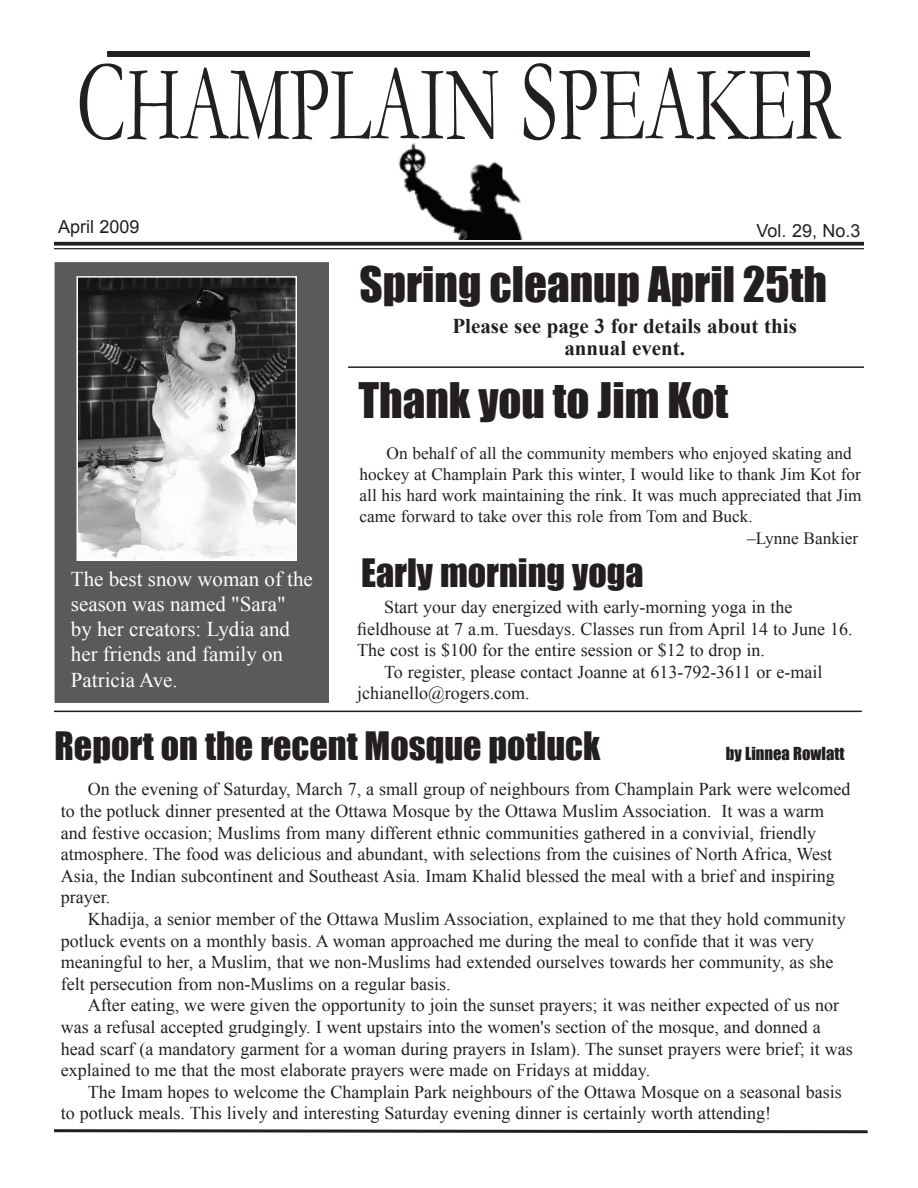
<style>
.page{position:relative;width:918px;height:1188px;background:#fff}
.page>*{position:absolute;margin:0;border:0;box-sizing:border-box;transform-origin:0 0}
.t1{font:108px "Garamond";color:#231f20;scale:.67 1}
.t2{font:45px "Impact";color:#231f20}
.t3{font:36px "Impact";color:#231f20}
.t4{font:21px/25.2px "Times New Roman";color:#fdfdfd}
.t5{font:700 21px/21.6px "Times New Roman";color:#231f20;text-align:center}
.t6{font:18px/21.6px "Times New Roman";color:#231f20}
.t7{font:18px "Arial";color:#231f20}
.t8{font:17.25px "Times New Roman";color:#231f20}
.t9{font:16.5px "Impact";color:#231f20}
.s1{font-size:117px}
</style>
<div class="page">
<div style="left:53px;top:261px;width:277px;height:443px;background:#5a5a5d;border:1px solid #fff"></div>
<svg style="left:54px;top:241px;width:312px;height:1px"></svg>
<svg style="left:54px;top:242px;width:810px;height:4px;background:#3a3637"></svg>
<hr style="left:54px;top:248px;width:810px;height:1px;background:#231f20">
<img style="left:398px;top:143px;width:125px;height:97px">
<div style="left:107px;top:51px;width:703px;height:6px;background:#231f20"></div>
<svg style="left:54px;top:1129px;width:814px;height:5px"></svg>
<img style="left:79px;top:279px;width:215px;height:279px">
<div style="left:76px;top:276px;width:221px;height:285px;border:2px solid #fff"></div>
<hr style="left:54px;top:711px;width:808px;height:1px;background:#231f20">
<hr style="left:348px;top:366px;width:516px;height:2px;background:#231f20">
<h1 class="t1" style="left:76px;top:40px;width:1141px"><span class="s1">C</span>HAMPLAIN <span class="s1">S</span>PEAKER</h1>
<p class="t7" style="left:58px;top:217px;width:83px">April 2009</p>
<p class="t7" style="left:757px;top:220px;width:106px">Vol. 29, No.3</p>
<h2 class="t2" style="left:360px;top:250px;width:469px">Spring cleanup April 25th</h2>
<p class="t5" style="left:452px;top:315px;width:346px">Please see page 3 for details about this annual event.</p>
<h2 class="t2" style="left:358px;top:366px;width:371px">Thank you to Jim Kot</h2>
<p class="t4" style="left:71px;top:566px;width:244px">The best snow woman of the season was named "Sara"<br>by her creators: Lydia and her friends and family on<br>Patricia Ave.</p>
<p class="t8" style="left:387px;top:444px;width:467px">On behalf of all the community members who enjoyed skating and</p>
<p class="t8" style="left:360px;top:465px;width:503px">hockey at Champlain Park this winter, I would like to thank Jim Kot for</p>
<p class="t8" style="left:360px;top:486px;width:503px">all his hard work maintaining the rink. It was much appreciated that Jim</p>
<p class="t8" style="left:360px;top:506px;width:395px">came forward to take over this role from Tom and Buck.</p>
<p class="t8" style="left:747px;top:528px;width:113px">–Lynne Bankier</p>
<h3 class="t3" style="left:361px;top:545px;width:284px">Early morning yoga</h3>
<p class="t6" style="left:384px;top:596px;width:410px">Start your day energized with early-morning yoga in the</p>
<p class="t6" style="left:357px;top:618px;width:497px">fieldhouse at 7 a.m. Tuesdays. Classes run from April 14 to June 16.</p>
<p class="t6" style="left:357px;top:639px;width:409px">The cost is $100 for the entire session or $12 to drop in.</p>
<p class="t6" style="left:384px;top:661px;width:440px">To register, please contact Joanne at 613-792-3611 or e-mail</p>
<p class="t6" style="left:357px;top:682px;width:174px">jchianello@rogers.com.</p>
<h3 class="t3" style="left:55px;top:718px;width:547px">Report on the recent Mosque potluck</h3>
<p class="t9" style="left:726px;top:740px;width:120px">by Linnea Rowlatt</p>
<p class="t6" style="left:61px;top:778px;width:791px;text-indent:27px">On the evening of Saturday, March 7, a small group of neighbours from Champlain Park were welcomed to the potluck dinner presented at the Ottawa Mosque by the Ottawa Muslim Association. It was a warm and festive occasion; Muslims from many different ethnic communities gathered in a convivial, friendly atmosphere. The food was delicious and abundant, with selections from the cuisines of North Africa, West Asia, the Indian subcontinent and Southeast Asia. Imam Khalid blessed the meal with a brief and inspiring prayer.</p>
<p class="t6" style="left:61px;top:908px;width:787px;text-indent:27px">Khadija, a senior member of the Ottawa Muslim Association, explained to me that they hold community potluck events on a monthly basis. A woman approached me during the meal to confide that it was very meaningful to her, a Muslim, that we non-Muslims had extended ourselves towards her community, as she felt persecution from non-Muslims on a regular basis.</p>
<p class="t6" style="left:61px;top:994px;width:794px;text-indent:27px">After eating, we were given the opportunity to join the sunset prayers; it was neither expected of us nor was a refusal accepted grudgingly. I went upstairs into the women's section of the mosque, and donned a head scarf (a mandatory garment for a woman during prayers in Islam). The sunset prayers were brief; it was explained to me that the most elaborate prayers were made on Fridays at midday.</p>
<p class="t6" style="left:61px;top:1081px;width:783px;text-indent:27px">The Imam hopes to welcome the Champlain Park neighbours of the Ottawa Mosque on a seasonal basis to potluck meals. This lively and interesting Saturday evening dinner is certainly worth attending!</p>
</div>
